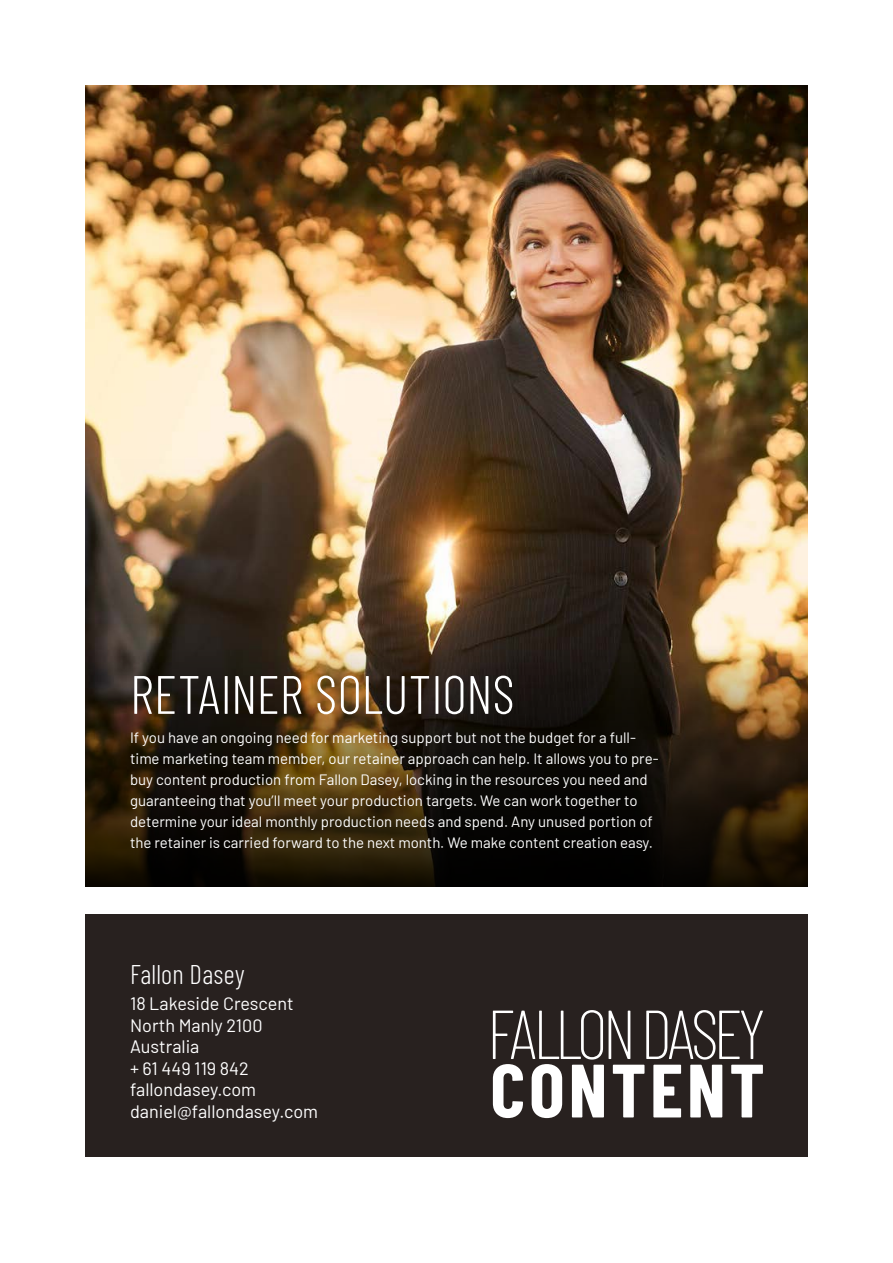
<style>
.page{position:relative;width:893px;height:1263px;background:#fff}
.page>*{position:absolute;margin:0;border:0;box-sizing:border-box;transform-origin:0 0}
.t1{font:300 54px "Barlow Condensed";color:#fff}
.t2{font:300 27px "Barlow Condensed";letter-spacing:.01em;color:#fff}
.t3{font:18px "Barlow";color:#fff}
.t4{font:15px/21px "Barlow";color:#fff}
</style>
<div class="page">
<img style="left:85px;top:85px;width:723px;height:374px">
<img style="left:85px;top:459px;width:723px;height:427px">
<div style="left:85px;top:914px;width:723px;height:243px;background:#28211f"></div>
<svg style="left:493px;top:1010px;width:270px;height:108px"></svg>
<p class="t1" style="left:130px;top:656px;width:386px">RETAINER SOLUTIONS</p>
<p class="t4" style="left:130px;top:726px;width:530px">If you have an ongoing need for marketing support but not the budget for a full&shy;time marketing team member, our retainer approach can help. It allows you to pre&shy;buy content production from Fallon Dasey, locking in the resources you need and guaranteeing that you’ll meet your production targets. We can work together to determine your ideal monthly production needs and spend. Any unused portion of the retainer is carried forward to the next month. We make content creation easy.</p>
<p class="t2" style="left:130px;top:955px;width:116px">Fallon Dasey</p>
<p class="t3" style="left:130px;top:990px;width:165px">18 Lakeside Crescent</p>
<p class="t3" style="left:130px;top:1012px;width:134px">North Manly 2100</p>
<p class="t3" style="left:130px;top:1034px;width:71px">Australia</p>
<p class="t3" style="left:130px;top:1055px;width:120px">+ 61 449 119 842</p>
<p class="t3" style="left:130px;top:1077px;width:128px">fallondasey.com</p>
<p class="t3" style="left:130px;top:1098px;width:190px">daniel@fallondasey.com</p>
</div>
